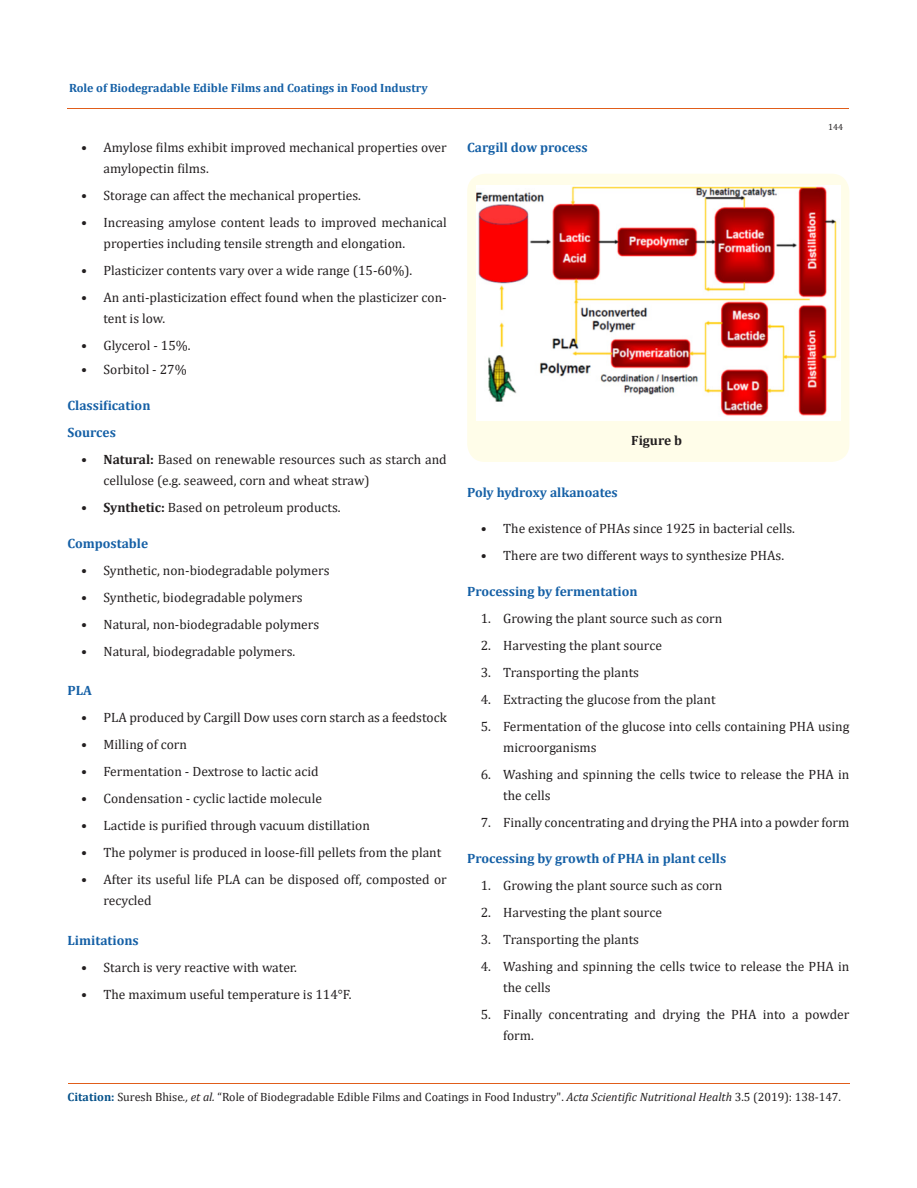
<style>
.page{position:relative;width:917px;height:1188px;background:#fff}
.page>*{position:absolute;margin:0;border:0;box-sizing:border-box;transform-origin:0 0}
.t1{font:13.5px/21px "Cambria";color:#231f20}
.t2{font:700 13.5px "Cambria";color:#1560a6}
.t3{font:700 13.5px "Cambria";color:#231f20}
.t4{font:12px "Cambria";color:#231f20}
.t5{font:700 12px "Cambria";color:#1560a6}
.t6{font:9px "Cambria";color:#231f20}
.s1{font-weight:700}
.s2{font-weight:700;color:#035089}
.s3{font-style:italic}
</style>
<div class="page">
<hr style="left:67px;top:109px;width:782px;height:1px;background:#e05d1a">
<div style="left:467px;top:174px;width:382px;height:288px;background:#fffde9;border-radius:18px"></div>
<img style="left:476px;top:185px;width:364px;height:235px">
<hr style="left:68px;top:1083px;width:781px;height:1px;background:#e05d1a">
<p class="t5" style="left:69px;top:80px;width:360px">Role of Biodegradable Edible Films and Coatings in Food Industry</p>
<p class="t1" style="left:103px;top:136px;width:345px;text-indent:-23px">• Amylose films exhibit improved mechanical properties over amylopectin films.</p>
<p class="t1" style="left:81px;top:184px;width:281px">• Storage can affect the mechanical properties.</p>
<p class="t1" style="left:103px;top:211px;width:345px;text-indent:-23px">• Increasing amylose content leads to improved mechanical properties including tensile strength and elongation.</p>
<p class="t1" style="left:81px;top:259px;width:333px">• Plasticizer contents vary over a wide range (15-60%).</p>
<p class="t1" style="left:103px;top:286px;width:345px;text-indent:-23px">• An anti-plasticization effect found when the plasticizer con&shy;tent is low.</p>
<p class="t1" style="left:81px;top:334px;width:111px">• Glycerol - 15%.</p>
<p class="t1" style="left:81px;top:358px;width:107px">• Sorbitol - 27%</p>
<p class="t2" style="left:67px;top:395px;width:84px">Classification</p>
<p class="t2" style="left:67px;top:422px;width:50px">Sources</p>
<p class="t1" style="left:103px;top:448px;width:345px;text-indent:-23px"><span class="s1">• Natural:</span> Based on renewable resources such as starch and cellulose (e.g. seaweed, corn and wheat straw)</p>
<p class="t1" style="left:81px;top:496px;width:261px"><span class="s1">• Synthetic:</span> Based on petroleum products.</p>
<p class="t2" style="left:67px;top:533px;width:82px">Compostable</p>
<p class="t1" style="left:81px;top:559px;width:250px">• Synthetic, non-biodegradable polymers</p>
<p class="t1" style="left:81px;top:586px;width:223px">• Synthetic, biodegradable polymers</p>
<p class="t1" style="left:81px;top:613px;width:240px">• Natural, non-biodegradable polymers</p>
<p class="t1" style="left:81px;top:640px;width:216px">• Natural, biodegradable polymers.</p>
<p class="t2" style="left:67px;top:681px;width:26px">PLA</p>
<p class="t1" style="left:81px;top:707px;width:367px">• PLA produced by Cargill Dow uses corn starch as a feedstock</p>
<p class="t1" style="left:81px;top:734px;width:107px">• Milling of corn</p>
<p class="t1" style="left:81px;top:761px;width:239px">• Fermentation - Dextrose to lactic acid</p>
<p class="t1" style="left:81px;top:788px;width:242px">• Condensation - cyclic lactide molecule</p>
<p class="t1" style="left:81px;top:815px;width:290px">• Lactide is purified through vacuum distillation</p>
<p class="t1" style="left:81px;top:842px;width:362px">• The polymer is produced in loose-fill pellets from the plant</p>
<p class="t1" style="left:103px;top:869px;width:345px;text-indent:-23px">• After its useful life PLA can be disposed off, composted or recycled</p>
<p class="t2" style="left:67px;top:931px;width:73px">Limitations</p>
<p class="t1" style="left:81px;top:957px;width:217px">• Starch is very reactive with water.</p>
<p class="t1" style="left:81px;top:984px;width:272px">• The maximum useful temperature is 114°F.</p>
<p class="t2" style="left:467px;top:137px;width:122px">Cargill dow process</p>
<p class="t3" style="left:631px;top:431px;width:52px">Figure b</p>
<p class="t6" style="left:828px;top:122px;width:16px">144</p>
<p class="t2" style="left:467px;top:482px;width:152px">Poly hydroxy alkanoates</p>
<p class="t1" style="left:480px;top:517px;width:316px">• The existence of PHAs since 1925 in bacterial cells.</p>
<p class="t1" style="left:480px;top:544px;width:305px">• There are two different ways to synthesize PHAs.</p>
<p class="t2" style="left:467px;top:581px;width:172px">Processing by fermentation</p>
<p class="t1" style="left:480px;top:607px;width:243px">1. Growing the plant source such as corn</p>
<p class="t1" style="left:480px;top:634px;width:183px">2. Harvesting the plant source</p>
<p class="t1" style="left:480px;top:661px;width:160px">3. Transporting the plants</p>
<p class="t1" style="left:480px;top:688px;width:236px">4. Extracting the glucose from the plant</p>
<p class="t1" style="left:503px;top:715px;width:347px;text-indent:-22px">5. Fermentation of the glucose into cells containing PHA using microorganisms</p>
<p class="t1" style="left:503px;top:763px;width:348px;text-indent:-22px">6. Washing and spinning the cells twice to release the PHA in the cells</p>
<p class="t1" style="left:480px;top:811px;width:370px">7. Finally concentrating and drying the PHA into a powder form</p>
<p class="t2" style="left:467px;top:848px;width:260px">Processing by growth of PHA in plant cells</p>
<p class="t1" style="left:480px;top:874px;width:243px">1. Growing the plant source such as corn</p>
<p class="t1" style="left:480px;top:901px;width:183px">2. Harvesting the plant source</p>
<p class="t1" style="left:480px;top:928px;width:160px">3. Transporting the plants</p>
<p class="t1" style="left:503px;top:955px;width:348px;text-indent:-22px">4. Washing and spinning the cells twice to release the PHA in the cells</p>
<p class="t1" style="left:503px;top:1003px;width:348px;text-indent:-22px">5. Finally concentrating and drying the PHA into a powder form.</p>
<p class="t4" style="left:68px;top:1090px;width:775px"><span class="s2">Citation:</span> Suresh Bhise<span class="s3">., et al.</span> “Role of Biodegradable Edible Films and Coatings in Food Industry". <span class="s3">Acta Scientific Nutritional Health</span> 3.5 (2019): 138-147.</p>
</div>
